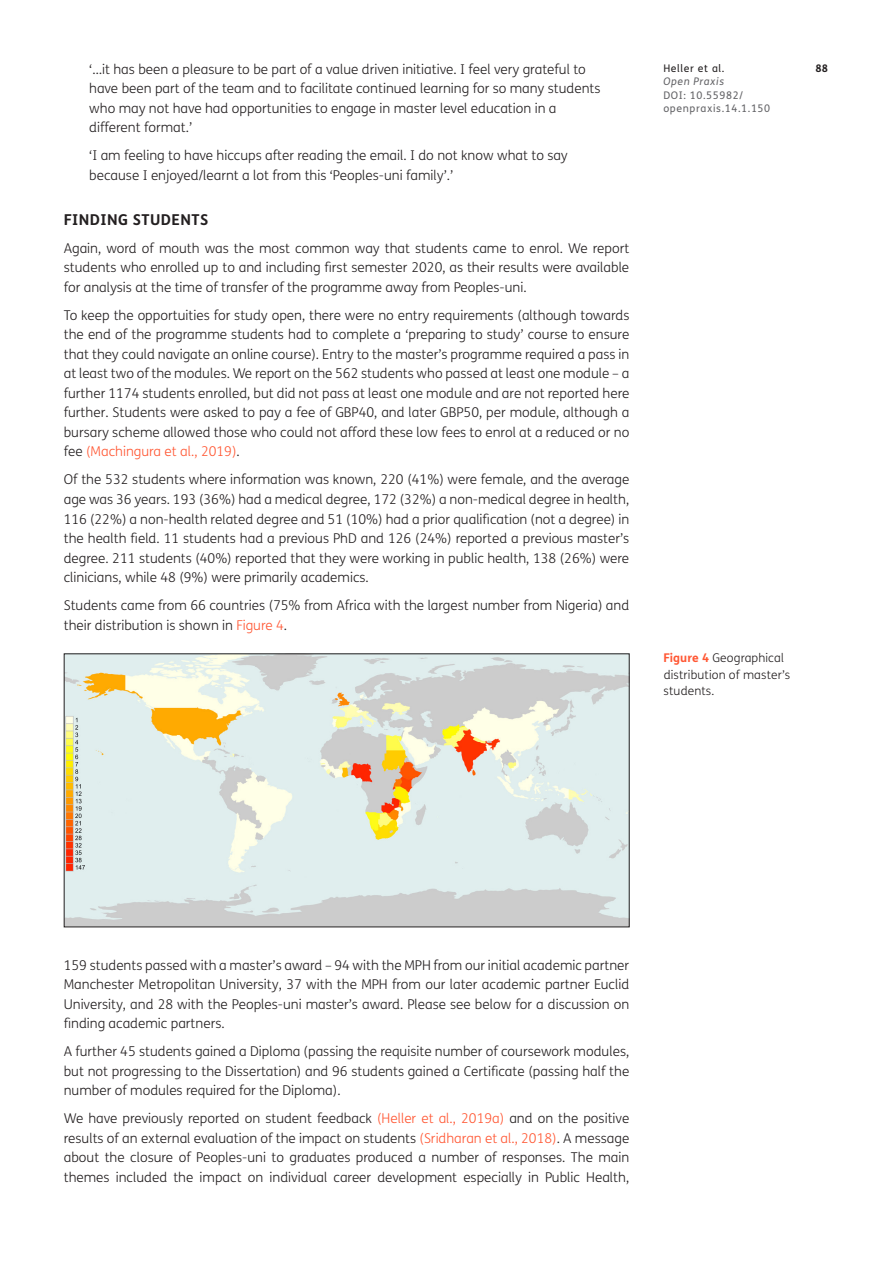
<style>
.page{position:relative;width:893px;height:1263px;background:#fff}
.page>*{position:absolute;margin:0;border:0;box-sizing:border-box;transform-origin:0 0}
.t1{font:700 15px "FS Me";letter-spacing:.03em;color:#231f20}
.Body_Copy{font:300 13.5px/19.5px "FS Me";color:#231f20;text-align:justify}
.Quoted_Text{font:300 13.5px/19.5px "FS Me";color:#231f20}
.Figure_copy{font:300 12px/16.5px "FS Me";letter-spacing:.01em;color:#231f20}
.t2{font:10.5px/13.5px "FS Me";letter-spacing:.06em;color:#636366}
.t3{font:10.5px "FS Me";letter-spacing:.06em;color:#231f20}
.t4{font:italic 10.5px "FS Me";letter-spacing:.06em;color:#636366}
.t5{font:700 10.5px "FS Me";color:#231f20}
.s1{color:#ff5733}
.s2{font-weight:700;color:#ff5733}
</style>
<div class="page">
<img style="left:66px;top:655px;width:562px;height:270px">
<p class="Quoted_Text" style="left:89px;top:60px;width:513px">‘…it has been a pleasure to be part of a value driven initiative. I feel very grateful to have been part of the team and to facilitate continued learning for so many students who may not have had opportunities to engage in master level education in a different format.’</p>
<p class="Quoted_Text" style="left:89px;top:146px;width:480px">‘I am feeling to have hiccups after reading the email. I do not know what to say because I enjoyed/learnt a lot from this ‘Peoples-uni family’.’</p>
<h2 class="t1" style="left:64px;top:210px;width:146px">FINDING STUDENTS</h2>
<p class="Body_Copy" style="left:64px;top:239px;width:567px">Again, word of mouth was the most common way that students came to enrol. We report students who enrolled up to and including first semester 2020, as their results were available for analysis at the time of transfer of the programme away from Peoples-uni.</p>
<p class="Body_Copy" style="left:64px;top:306px;width:567px">To keep the opportuities for study open, there were no entry requirements (although towards the end of the programme students had to complete a ‘preparing to study’ course to ensure that they could navigate an online course). Entry to the master’s programme required a pass in at least two of the modules. We report on the 562 students who passed at least one module – a further 1174 students enrolled, but did not pass at least one module and are not reported here further. Students were asked to pay a fee of GBP40, and later GBP50, per module, although a bursary scheme allowed those who could not afford these low fees to enrol at a reduced or no fee <span class="s1">(Machingura et al., 2019)</span>.</p>
<p class="Body_Copy" style="left:64px;top:470px;width:567px">Of the 532 students where information was known, 220 (41%) were female, and the average age was 36 years. 193 (36%) had a medical degree, 172 (32%) a non-medical degree in health, 116 (22%) a non-health related degree and 51 (10%) had a prior qualification (not a degree) in the health field. 11 students had a previous PhD and 126 (24%) reported a previous master’s degree. 211 students (40%) reported that they were working in public health, 138 (26%) were clinicians, while 48 (9%) were primarily academics.</p>
<p class="Body_Copy" style="left:64px;top:596px;width:567px">Students came from 66 countries (75% from Africa with the largest number from Nigeria) and their distribution is shown in <span class="s1">Figure 4</span>.</p>
<p class="t3" style="left:663px;top:62px;width:63px">Heller et al.</p>
<p class="t5" style="left:815px;top:61px;width:14px">88</p>
<p class="t4" style="left:663px;top:75px;width:62px">Open Praxis</p>
<p class="t2" style="left:663px;top:88px;width:108px">DOI: 10.55982/ openpraxis.14.1.150</p>
<p class="Figure_copy" style="left:663px;top:650px;width:128px"><span class="s2">Figure 4</span> Geographical distribution of master’s students.</p>
<p class="Body_Copy" style="left:64px;top:955px;width:567px">159 students passed with a master’s award – 94 with the MPH from our initial academic partner Manchester Metropolitan University, 37 with the MPH from our later academic partner Euclid University, and 28 with the Peoples-uni master’s award. Please see below for a discussion on finding academic partners.</p>
<p class="Body_Copy" style="left:64px;top:1042px;width:567px">A further 45 students gained a Diploma (passing the requisite number of coursework modules, but not progressing to the Dissertation) and 96 students gained a Certificate (passing half the number of modules required for the Diploma).</p>
<p class="Body_Copy" style="left:64px;top:1109px;width:567px">We have previously reported on student feedback <span class="s1">(Heller et al., 2019a)</span> and on the positive results of an external evaluation of the impact on students <span class="s1">(Sridharan et al., 2018)</span>. A message about the closure of Peoples-uni to graduates produced a number of responses. The main themes included the impact on individual career development especially in Public Health,</p>
</div>
